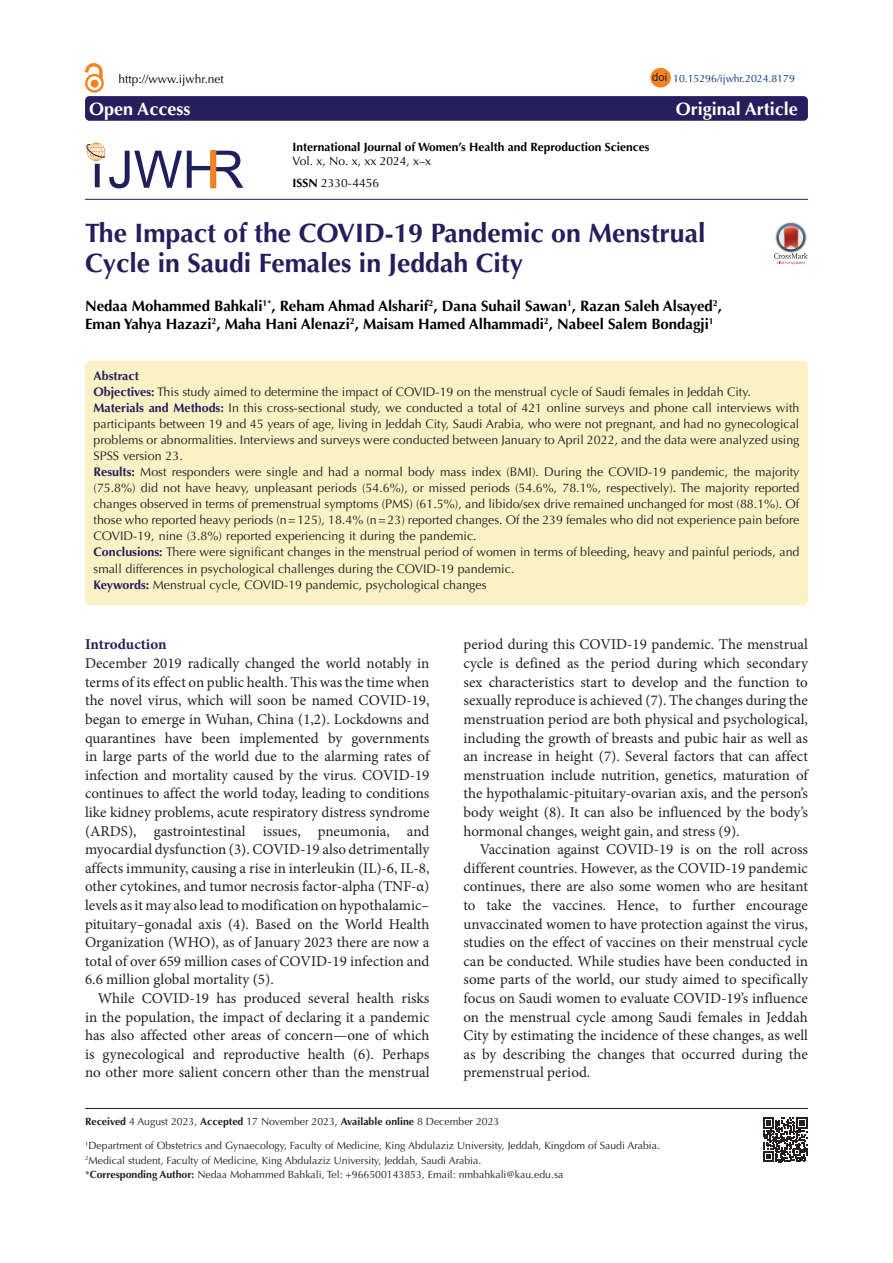
<style>
.page{position:relative;width:893px;height:1263px;background:#fff}
.page>*{position:absolute;margin:0;border:0;box-sizing:border-box;transform-origin:0 0}
.Pa3{font:700 26.7px/30px "Optima LT Std";color:#261d5c}
.t1{font:700 18px "Optima LT Std";color:#fff}
.t2{font:15px/18.6px "Minion Pro";color:#231f20;text-align:justify}
.t3{font:700 15px/18px "Optima LT Std";color:#000}
.t4{font:700 15px "Minion Pro";letter-spacing:-.005em;color:#271e5d}
.t5{font:12.45px/16px "Optima LT Std";color:#231f20;text-align:justify}
.t6{font:700 12.45px "Optima LT Std";color:#261d5c}
.t7{font:700 12px "Optima LT Std";color:#000}
.t8{font:12px "Optima LT Std";color:#000}
.t9{font:11.25px "Arial";color:#231f20}
.t10{font:10.5px "Optima LT Std";color:#231f20}
.t11{font:10.5px "Optima LT Std";color:#00317d}
.s1{font-weight:700}
.s2{font-weight:700;color:#261d5c}
</style>
<div class="page">
<div style="left:85px;top:361px;width:723px;height:244px;background:#faf2c5;border-radius:6px"></div>
<div style="left:85px;top:96px;width:723px;height:25px;background:#271e5d;border-radius:4px"></div>
<hr style="left:85px;top:199px;width:723px;height:1px;background:#271e5d">
<div style="left:650px;top:68px;width:21px;height:20px;background:#f58220;border-radius:50%"></div>
<div style="left:91px;top:80px;width:7px;height:7px;background:#f58220;border-radius:50%"></div>
<div style="left:91px;top:80px;width:7px;height:7px;border:1px solid #f58220;border-radius:50%"></div>
<div style="left:85px;top:74px;width:19px;height:19px;border:2px solid #f58220;border-radius:50%"></div>
<svg style="left:85px;top:63px;width:17px;height:16px"></svg>
<hr style="left:85px;top:1108px;width:723px;height:1px;background:#261d5c">
<svg style="left:763px;top:1118px;width:44px;height:44px"></svg>
<svg style="left:774px;top:223px;width:34px;height:42px"></svg>
<svg style="left:86px;top:143px;width:157px;height:45px"></svg>
<svg style="left:211px;top:150px;width:5px;height:38px"></svg>
<p class="t8" style="left:118px;top:72px;width:107px">http://www.ijwhr.net</p>
<p class="t9" style="left:652px;top:70px;width:17px">doi</p>
<p class="t11" style="left:673px;top:72px;width:123px">10.15296/ijwhr.2024.8179</p>
<p class="t1" style="left:89px;top:98px;width:103px">Open Access</p>
<p class="t1" style="left:676px;top:98px;width:124px">Original Article</p>
<p class="t7" style="left:293px;top:140px;width:358px">International Journal of Women’s Health and Reproduction Sciences</p>
<p class="t8" style="left:293px;top:154px;width:140px">Vol. x, No. x, xx 2024, x–x</p>
<p class="t8" style="left:293px;top:176px;width:88px"><span class="s1">ISSN</span> 2330-4456</p>
<p class="Pa3" style="left:85px;top:218px;width:622px">The Impact of the COVID-19 Pandemic on Menstrual<br>Cycle in Saudi Females in Jeddah City</p>
<p class="t3" style="left:85px;top:298px;width:638px">Nedaa Mohammed Bahkali<sup>1*</sup>, Reham Ahmad Alsharif<sup>2</sup>, Dana Suhail Sawan<sup>1</sup>, Razan Saleh Alsayed<sup>2</sup>,<br>Eman Yahya Hazazi<sup>2</sup>, Maha Hani Alenazi<sup>2</sup>, Maisam Hamed Alhammadi<sup>2</sup>, Nabeel Salem Bondagji<sup>1</sup></p>
<p class="t6" style="left:94px;top:368px;width:47px">Abstract</p>
<p class="t5" style="left:94px;top:384px;width:659px"><span class="s2">Objectives:</span> This study aimed to determine the impact of COVID-19 on the menstrual cycle of Saudi females in Jeddah City.</p>
<p class="t5" style="left:94px;top:400px;width:707px"><span class="s2">Materials and Methods:</span> In this cross-sectional study, we conducted a total of 421 online surveys and phone call interviews with participants between 19 and 45 years of age, living in Jeddah City, Saudi Arabia, who were not pregnant, and had no gynecological problems or abnormalities. Interviews and surveys were conducted between January to April 2022, and the data were analyzed using SPSS version 23.</p>
<p class="t5" style="left:94px;top:464px;width:707px"><span class="s2">Results:</span> Most responders were single and had a normal body mass index (BMI). During the COVID-19 pandemic, the majority (75.8%) did not have heavy, unpleasant periods (54.6%), or missed periods (54.6%, 78.1%, respectively). The majority reported changes observed in terms of premenstrual symptoms (PMS) (61.5%), and libido/sex drive remained unchanged for most (88.1%). Of those who reported heavy periods (n=125), 18.4% (n=23) reported changes. Of the 239 females who did not experience pain before COVID-19, nine (3.8%) reported experiencing it during the pandemic.</p>
<p class="t5" style="left:94px;top:544px;width:707px"><span class="s2">Conclusions:</span> There were significant changes in the menstrual period of women in terms of bleeding, heavy and painful periods, and small differences in psychological challenges during the COVID-19 pandemic.</p>
<p class="t5" style="left:94px;top:576px;width:394px"><span class="s2">Keywords:</span> Menstrual cycle, COVID-19 pandemic, psychological changes</p>
<p class="t4" style="left:85px;top:634px;width:83px">Introduction</p>
<p class="t2" style="left:85px;top:654px;width:346px">December 2019 radically changed the world notably in terms of its effect on public health. This was the time when the novel virus, which will soon be named COVID-19, began to emerge in Wuhan, China (1,2). Lockdowns and quarantines have been implemented by governments in large parts of the world due to the alarming rates of infection and mortality caused by the virus. COVID-19 continues to affect the world today, leading to conditions like kidney problems, acute respiratory distress syndrome (ARDS), gastrointestinal issues, pneumonia, and myocardial dysfunction (3). COVID-19 also detrimentally affects immunity, causing a rise in interleukin (IL)-6, IL-8, other cytokines, and tumor necrosis factor-alpha (TNF-α) levels as it may also lead to modification on hypothalamic– pituitary–gonadal axis (4). Based on the World Health Organization (WHO), as of January 2023 there are now a total of over 659 million cases of COVID-19 infection and 6.6 million global mortality (5).</p>
<p class="t2" style="left:85px;top:989px;width:346px;text-indent:13px">While COVID-19 has produced several health risks in the population, the impact of declaring it a pandemic has also affected other areas of concern—one of which is gynecological and reproductive health (6). Perhaps no other more salient concern other than the menstrual</p>
<p class="t2" style="left:463px;top:635px;width:346px">period during this COVID-19 pandemic. The menstrual cycle is defined as the period during which secondary sex characteristics start to develop and the function to sexually reproduce is achieved (7). The changes during the menstruation period are both physical and psychological, including the growth of breasts and pubic hair as well as an increase in height (7). Several factors that can affect menstruation include nutrition, genetics, maturation of the hypothalamic-pituitary-ovarian axis, and the person’s body weight (8). It can also be influenced by the body’s hormonal changes, weight gain, and stress (9).</p>
<p class="t2" style="left:463px;top:840px;width:346px;text-indent:16px">Vaccination against COVID-19 is on the roll across different countries. However, as the COVID-19 pandemic continues, there are also some women who are hesitant to take the vaccines. Hence, to further encourage unvaccinated women to have protection against the virus, studies on the effect of vaccines on their menstrual cycle can be conducted. While studies have been conducted in some parts of the world, our study aimed to specifically focus on Saudi women to evaluate COVID-19’s influence on the menstrual cycle among Saudi females in Jeddah City by estimating the incidence of these changes, as well as by describing the changes that occurred during the premenstrual period.</p>
<p class="t10" style="left:85px;top:1116px;width:416px"><span class="s1">Received</span> 4 August 2023, <span class="s1">Accepted</span> 17 November 2023, <span class="s1">Available online</span> 8 December 2023</p>
<p class="t10" style="left:85px;top:1140px;width:576px"><sup>1</sup>Department of Obstetrics and Gynaecology, Faculty of Medicine, King Abdulaziz University, Jeddah, Kingdom of Saudi Arabia.</p>
<p class="t10" style="left:85px;top:1154px;width:398px"><sup>2</sup>Medical student, Faculty of Medicine, King Abdulaziz University, Jeddah, Saudi Arabia.</p>
<p class="t10" style="left:85px;top:1168px;width:480px">*<span class="s1">Corresponding Author:</span> Nedaa Mohammed Bahkali, Tel: +966500143853, Email: nmbahkali@kau.edu.sa</p>
</div>
